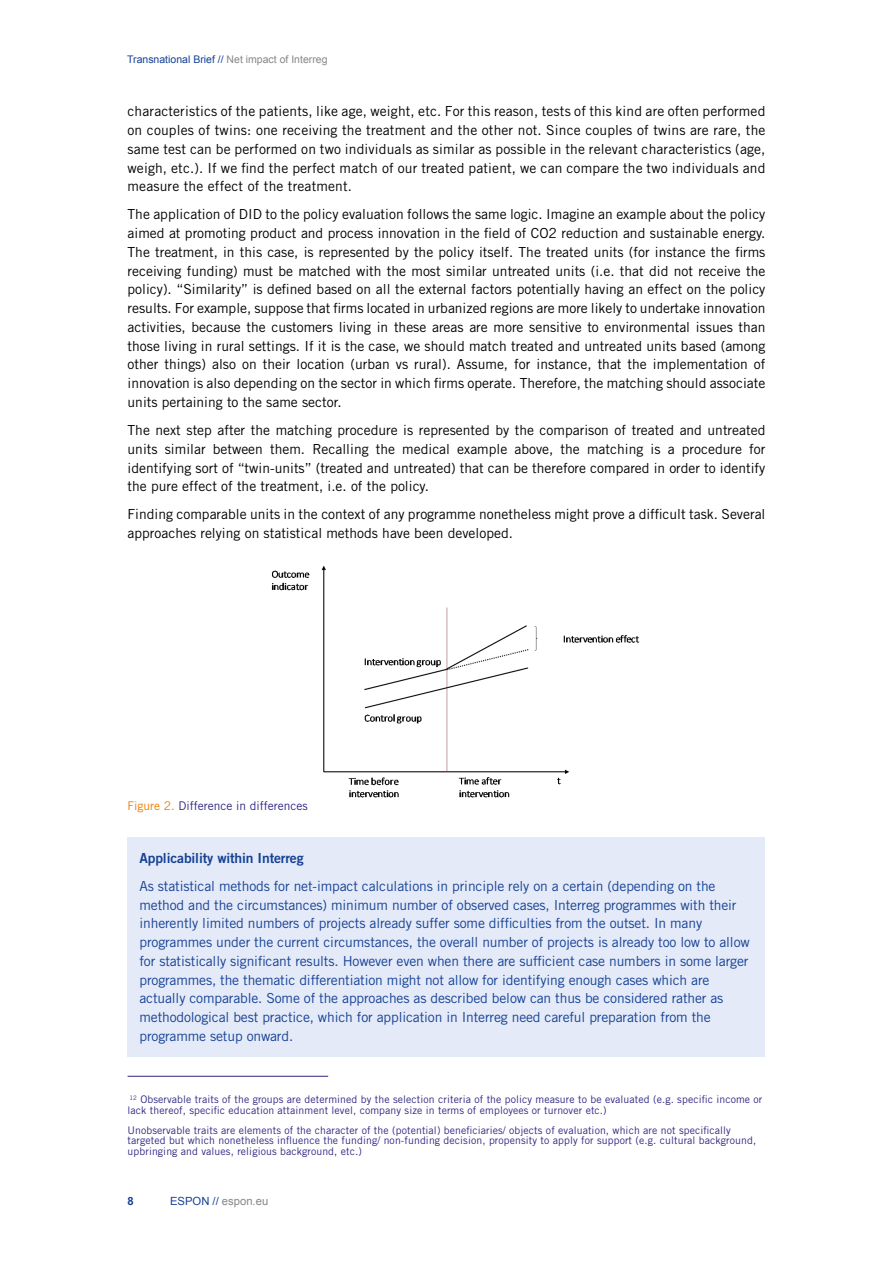
<style>
.page{position:relative;width:893px;height:1263px;background:#fff}
.page>*{position:absolute;margin:0;border:0;box-sizing:border-box;transform-origin:0 0}
.t1{font:13.8px/18.8px "Trade Gothic LT Std";color:#000;text-align:justify}
.t2{font:13.8px/18.8px "Trade Gothic LT Std";letter-spacing:-.01em;color:#154194}
.t3{font:13.8px "Trade Gothic LT Std Bd 2";letter-spacing:-.01em;color:#154194}
.t4{font:12px "Trade Gothic LT Std";color:#302783}
.t5{font:11.25px "Arial";color:#878787}
.t6{font:700 11.25px "Arial";color:#154194}
.t7{font:10.5px/10.5px "Trade Gothic LT Std";letter-spacing:.01em;color:#302783}
.t8{font:10.5px "Arial";color:#154194}
.s1{color:#878787}
.s2{color:#ef7d00}
.s3{color:#154194}
</style>
<div class="page">
<img style="left:271px;top:566px;width:369px;height:232px">
<div style="left:128px;top:838px;width:637px;height:219px;background:#e4eaf8"></div>
<hr style="left:128px;top:1076px;width:200px;height:1px;background:#302783">
<p class="t8" style="left:127px;top:52px;width:202px">Transnational Brief // <span class="s1">Net impact of Interreg</span></p>
<p class="t1" style="left:128px;top:102px;width:639px">characteristics of the patients, like age, weight, etc. For this reason, tests of this kind are often performed on couples of twins: one receiving the treatment and the other not. Since couples of twins are rare, the same test can be performed on two individuals as similar as possible in the relevant characteristics (age, weigh, etc.). If we find the perfect match of our treated patient, we can compare the two individuals and measure the effect of the treatment.</p>
<p class="t1" style="left:128px;top:205px;width:639px">The application of DID to the policy evaluation follows the same logic. Imagine an example about the policy aimed at promoting product and process innovation in the field of CO2 reduction and sustainable energy.<br>The treatment, in this case, is represented by the policy itself. The treated units (for instance the firms receiving funding) must be matched with the most similar untreated units (i.e. that did not receive the policy). “Similarity” is defined based on all the external factors potentially having an effect on the policy results. For example, suppose that firms located in urbanized regions are more likely to undertake innovation activities, because the customers living in these areas are more sensitive to environmental issues than those living in rural settings. If it is the case, we should match treated and untreated units based (among other things) also on their location (urban vs rural). Assume, for instance, that the implementation of innovation is also depending on the sector in which firms operate. Therefore, the matching should associate units pertaining to the same sector.</p>
<p class="t1" style="left:128px;top:421px;width:639px">The next step after the matching procedure is represented by the comparison of treated and untreated units similar between them. Recalling the medical example above, the matching is a procedure for identifying sort of “twin-units” (treated and untreated) that can be therefore compared in order to identify the pure effect of the treatment, i.e. of the policy.</p>
<p class="t1" style="left:128px;top:505px;width:639px">Finding comparable units in the context of any programme nonetheless might prove a difficult task. Several approaches relying on statistical methods have been developed.</p>
<p class="t4" style="left:128px;top:799px;width:182px"><span class="s2">Figure 2.</span> Difference in differences</p>
<p class="t3" style="left:139px;top:849px;width:166px">Applicability within Interreg</p>
<p class="t2" style="left:139px;top:876px;width:612px">As statistical methods for net-impact calculations in principle rely on a certain (depending on the method and the circumstances) minimum number of observed cases, Interreg programmes with their inherently limited numbers of projects already suffer some difficulties from the outset. In many programmes under the current circumstances, the overall number of projects is already too low to allow for statistically significant results. However even when there are sufficient case numbers in some larger programmes, the thematic differentiation might not allow for identifying enough cases which are actually comparable. Some of the approaches as described below can thus be considered rather as methodological best practice, which for application in Interreg need careful preparation from the programme setup onward.</p>
<p class="t7" style="left:128px;top:1094px;width:636px"><sup>12</sup> Observable traits of the groups are determined by the selection criteria of the policy measure to be evaluated (e.g. specific income or lack thereof, specific education attainment level, company size in terms of employees or turnover etc.)</p>
<p class="t7" style="left:128px;top:1125px;width:630px">Unobservable traits are elements of the character of the (potential) beneficiaries/ objects of evaluation, which are not specifically targeted but which nonetheless influence the funding/ non-funding decision, propensity to apply for support (e.g. cultural background, upbringing and values, religious background, etc.)</p>
<p class="t6" style="left:128px;top:1194px;width:8px">8</p>
<p class="t5" style="left:170px;top:1194px;width:100px"><span class="s3">ESPON //</span> espon.eu</p>
</div>
